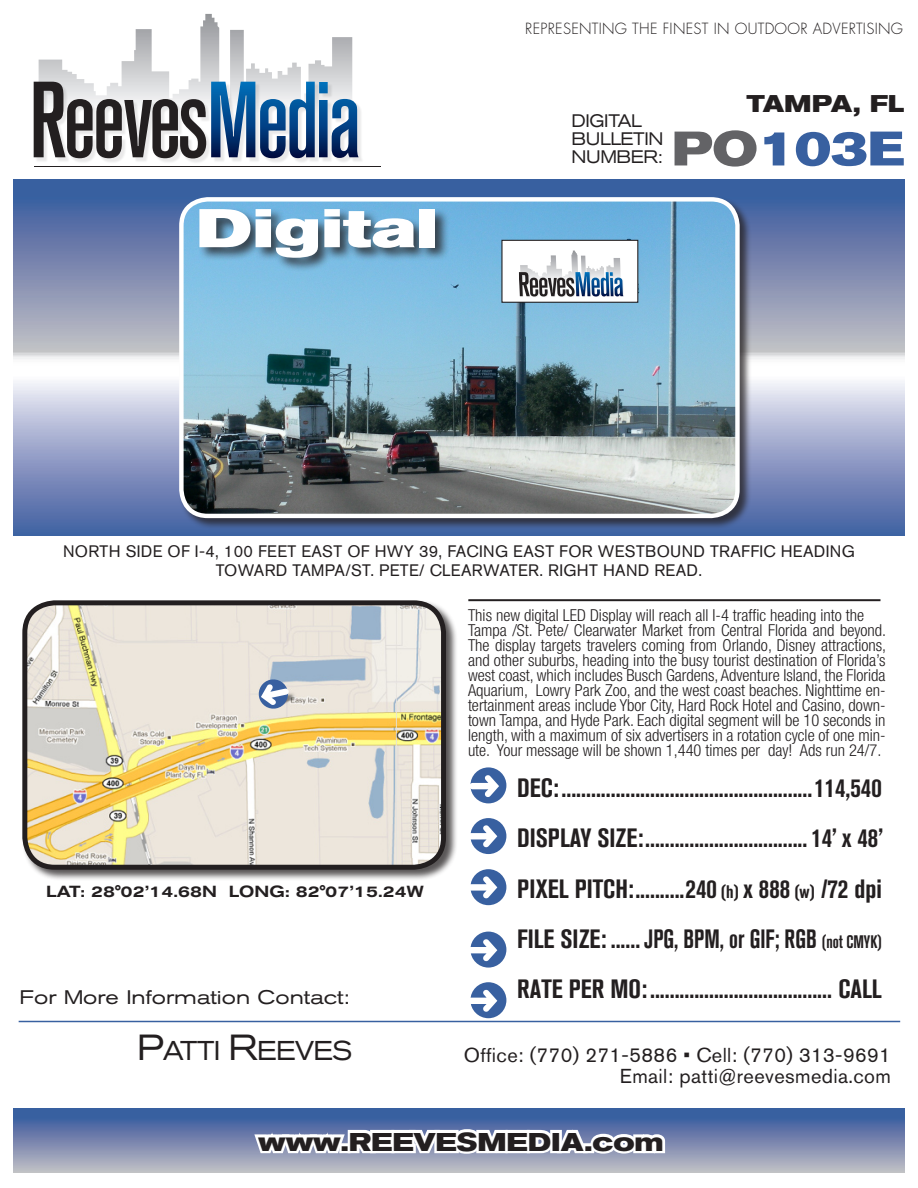
<style>
.page{position:relative;width:918px;height:1188px;background:#fff}
.page>*{position:absolute;margin:0;border:0;box-sizing:border-box;transform-origin:0 0}
.t1{font:54px "Nissan AG Super";color:#fff;scale:1.39 1}
.t2{font:48px "Nissan AG Super";color:#3860a0;scale:1.18 1}
.t3{font:expanded 27px "Nissan AG";letter-spacing:-.02em;color:#231f20;scale:.91 1}
.t4{font:700 condensed 26.25px "Nissan AG";color:#231f20}
.t5{font:700 expanded 25.5px "Nissan AG";color:#231f20}
.t6{font:700 expanded 24px "Nissan AG";color:#231f20}
.t7{font:20.1px "Nissan AG";letter-spacing:.02em;color:#231f20}
.t8{font:expanded 19.5px "Nissan AG";color:#231f20}
.t9{font:expanded 18px "Nissan AG";letter-spacing:-.02em;color:#231f20;scale:.91 1}
.t10{font:300 condensed 16.5px/15px "Helvetica Neue";color:#231f20;text-align:justify}
.t11{font:16.5px "Nissan AG";letter-spacing:.02em;color:#231f20}
.t12{font:500 expanded 15.9px "Nissan AG";color:#231f20}
.t13{font:300 15px "Futura";letter-spacing:.02em;color:#231f20}
.s1{color:#636366}
.s2{font-size:36px}
.s3{font-size:18px}
</style>
<div class="page">
<div style="left:14px;top:1109px;width:891px;height:64px;background:linear-gradient(to bottom,#2b519a,#c1bcc4)"></div>
<svg style="left:14px;top:180px;width:891px;height:356px;background:#8898be"></svg>
<hr style="left:34px;top:166px;width:347px;height:1px;background:#231f20">
<img style="left:36px;top:107px;width:326px;height:56px">
<svg style="left:34px;top:14px;width:325px;height:144px"></svg>
<div style="left:470px;top:932px;width:36px;height:36px;background:#3860a0;border-radius:50%"></div>
<div style="left:470px;top:982px;width:36px;height:36px;background:#3860a0;border-radius:50%"></div>
<div style="left:470px;top:767px;width:36px;height:36px;background:#3860a0;border-radius:50%"></div>
<svg style="left:470px;top:775px;width:29px;height:22px"></svg>
<div style="left:22px;top:600px;width:440px;height:287px;background:#231f20;opacity:.75"></div>
<img style="left:25px;top:603px;width:419px;height:264px">
<div style="left:22px;top:600px;width:424px;height:270px;border:5px solid #231f20;border-radius:30px"></div>
<svg style="left:257px;top:678px;width:32px;height:32px"></svg>
<div style="left:470px;top:818px;width:36px;height:36px;background:#3860a0;border-radius:50%"></div>
<svg style="left:470px;top:825px;width:27px;height:22px"></svg>
<div style="left:470px;top:869px;width:36px;height:36px;background:#3860a0;border-radius:50%"></div>
<svg style="left:470px;top:876px;width:27px;height:22px"></svg>
<svg style="left:470px;top:939px;width:27px;height:22px"></svg>
<svg style="left:470px;top:990px;width:27px;height:22px"></svg>
<hr style="left:468px;top:599px;width:412px;height:2px;background:#231f20">
<hr style="left:19px;top:1021px;width:881px;height:1px;background:#3860a0">
<svg style="left:251px;top:1110px;width:417px;height:63px"></svg>
<div style="left:178px;top:196px;width:578px;height:340px;background:#231f20;opacity:.75"></div>
<img style="left:181px;top:199px;width:556px;height:317px">
<div style="left:179px;top:197px;width:561px;height:321px;border:4px solid #fff;border-radius:26px"></div>
<div style="left:502px;top:240px;width:136px;height:62px;background:#fff"></div>
<div style="left:501px;top:240px;width:137px;height:63px;border:1px solid #231f20"></div>
<svg style="left:578px;top:255px;width:46px;height:42px"></svg>
<div style="left:198px;top:207px;width:380px;height:108px;background:#231f20;opacity:.75"></div>
<p class="t13" style="left:525px;top:19px;width:379px">REPRESENTING THE FINEST IN OUTDOOR ADVERTISING</p>
<p class="t1" style="left:196px;top:197px;width:176px">Digital</p>
<p class="t9" style="left:572px;top:110px;width:79px">DIGITAL</p>
<p class="t9" style="left:572px;top:128px;width:103px">BULLETIN</p>
<p class="t9" style="left:572px;top:146px;width:102px">NUMBER:</p>
<p class="t6" style="left:746px;top:90px;width:160px">TAMPA, FL</p>
<p class="t2" style="left:672px;top:121px;width:198px"><span class="s1">PO</span>103E</p>
<p class="t11" style="left:63px;top:541px;width:793px">NO RTH SIDE O F I-4, 100 FEET EAST O F HWY 39, FACIN G EAST FO R WESTBOUN D TRAFFIC HEADIN G</p>
<p class="t11" style="left:216px;top:561px;width:488px">TOWARD TAMPA/ST. PETE/ CLEARWATER. RIGHT HAN D READ.</p>
<p class="t12" style="left:46px;top:883px;width:379px">LAT: 28°02’14.68N LONG: 82°07’15.24W</p>
<p class="t8" style="left:20px;top:986px;width:331px">For More Information Contact:</p>
<p class="t3" style="left:137px;top:1035px;width:238px"><span class="s2">P</span>ATTI <span class="s2">R</span>EEVES</p>
<p class="t10" style="left:468px;top:608px;width:398px">This new digital LED Display will reach all I-4 traffic heading into the</p>
<p class="t10" style="left:468px;top:623px;width:420px">Tampa /St. Pete/ Clearwater Market from Central Florida and beyond.<br>The display targets travelers coming from Orlando, Disney attractions, and other suburbs, heading into the busy tourist destination of Florida’s west coast, which includes Busch Gardens, Adventure Island, the Florida Aquarium, Lowry Park Zoo, and the west coast beaches. Nighttime en&shy;tertainment areas include Ybor City, Hard Rock Hotel and Casino, down&shy;town Tampa, and Hyde Park. Each digital segment will be 10 seconds in length, with a maximum of six advertisers in a rotation cycle of one min&shy;ute. Your message will be shown 1,440 times per day! Ads run 24/7.</p>
<p class="t4" style="left:517px;top:773px;width:366px">DEC:....................................................114,540</p>
<p class="t4" style="left:517px;top:823px;width:368px">DISPLAY SIZE:..................................14’ x 48’</p>
<p class="t4" style="left:517px;top:874px;width:366px">PIXEL PITCH:...........240 <span class="s3">(h)</span> x 888 <span class="s3">(w)</span> /72 dpi</p>
<p class="t4" style="left:517px;top:924px;width:366px">FILE SIZE:....... JPG, BPM, or GIF; RGB <span class="s3">(not CMYK)</span></p>
<p class="t4" style="left:517px;top:974px;width:366px">RATE PER MO:...................................... CALL</p>
<p class="t7" style="left:464px;top:1043px;width:429px">OFFICE: (770) 271-5886 • CELL: (770) 313-9691</p>
<p class="t7" style="left:620px;top:1064px;width:273px">EMAIL: PATTI@REEVESMEDIA.COM</p>
<p class="t5" style="left:258px;top:1127px;width:407px">www.REEVESMEDIA.com</p>
</div>
